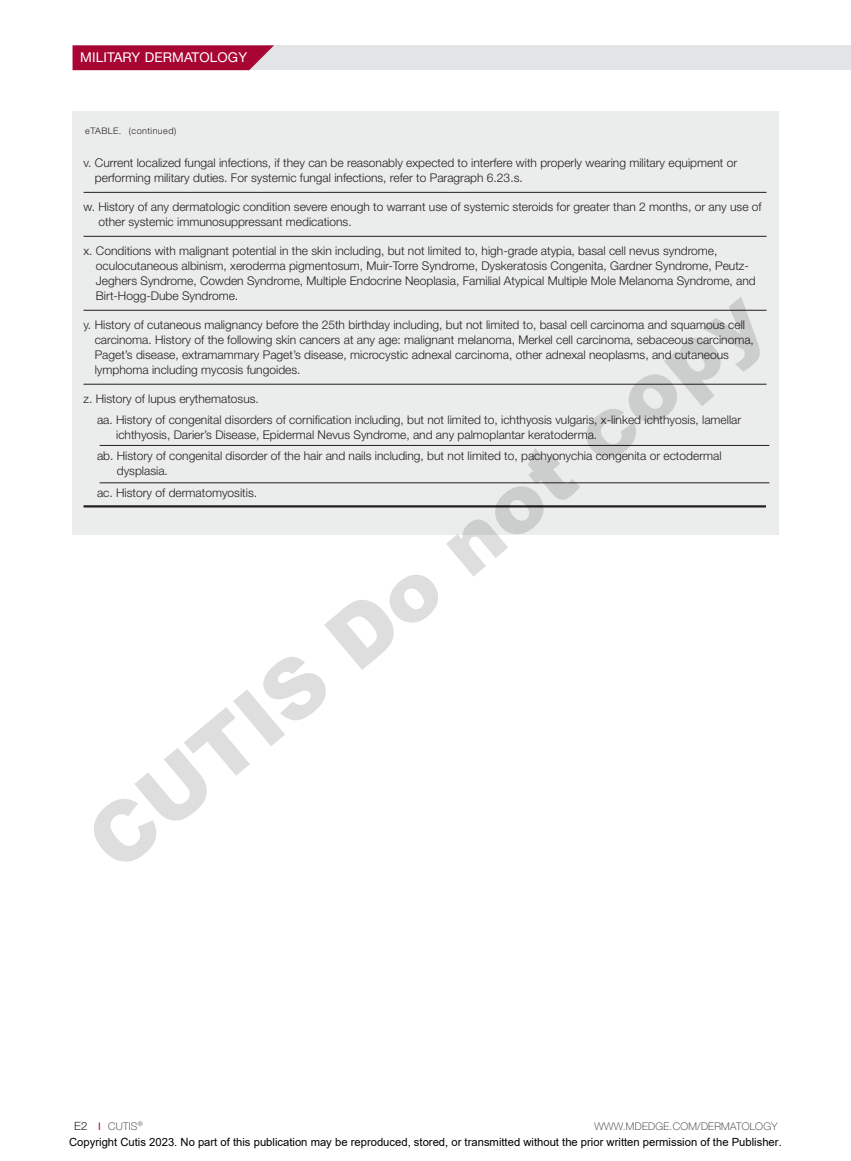
<style>
.page{position:relative;width:851px;height:1161px;background:#fff}
.page>*{position:absolute;margin:0;border:0;box-sizing:border-box;transform-origin:0 0}
.t1{font:900 82.5px "Arial";color:rgb(0 0 0/.13)}
.t2{font:13.5px "Helvetica Neue LT Std";letter-spacing:.01em;color:#fff}
.t3{font:300 12px/15px "Helvetica Neue LT Std";color:#231f20}
.t4{font:11.25px "Arial";color:#000}
.t5{font:100 10.5px "Helvetica Neue LT Std";letter-spacing:.025em;color:#231f20}
.t6{font:300 9px "Helvetica Neue LT Std";letter-spacing:.05em;color:#231f20}
.t7{font:100 6.3px "Helvetica Neue LT Std";color:#231f20}
.s1{font-weight:300;font-size:11.4px}
.s2{font-weight:400;color:#a90533}
</style>
<div class="page">
<div style="left:75px;top:45px;width:775px;height:25px;background:#e3e4e5"></div>
<svg style="left:72px;top:45px;width:202px;height:25px;background:#ad1640"></svg>
<div style="left:72px;top:111px;width:706px;height:423px;background:#ebecec"></div>
<hr style="left:83px;top:236px;width:683px;height:1px;background:#231f20">
<hr style="left:83px;top:310px;width:683px;height:1px;background:#231f20">
<hr style="left:83px;top:384px;width:683px;height:1px;background:#231f20">
<hr style="left:83px;top:192px;width:683px;height:1px;background:#231f20">
<hr style="left:83px;top:505px;width:683px;height:3px;background:#231f20">
<hr style="left:100px;top:445px;width:669px;height:1px;background:#231f20">
<hr style="left:100px;top:483px;width:669px;height:1px;background:#231f20">
<p class="t2" style="left:80px;top:49px;width:168px">MILITARY DERMATOLOGY</p>
<p class="t6" style="left:85px;top:126px;width:92px">eTABLE. (continued)</p>
<p class="t3" style="left:95px;top:155px;width:643px;text-indent:-11px">v. Current localized fungal infections, if they can be reasonably expected to interfere with properly wearing military equipment or performing military duties. For systemic fungal infections, refer to Paragraph 6.23.s.</p>
<p class="t3" style="left:98px;top:199px;width:664px;text-indent:-15px">w. History of any dermatologic condition severe enough to warrant use of systemic steroids for greater than 2 months, or any use of other systemic immunosuppressant medications.</p>
<p class="t3" style="left:96px;top:243px;width:661px;text-indent:-12px">x. Conditions with malignant potential in the skin including, but not limited to, high-grade atypia, basal cell nevus syndrome, oculocutaneous albinism, xeroderma pigmentosum, Muir-Torre Syndrome, Dyskeratosis Congenita, Gardner Syndrome, Peutz-Jeghers Syndrome, Cowden Syndrome, Multiple Endocrine Neoplasia, Familial Atypical Multiple Mole Melanoma Syndrome, and Birt-Hogg-Dube Syndrome.</p>
<p class="t3" style="left:95px;top:317px;width:660px;text-indent:-11px">y. History of cutaneous malignancy before the 25th birthday including, but not limited to, basal cell carcinoma and squamous cell carcinoma. History of the following skin cancers at any age: malignant melanoma, Merkel cell carcinoma, sebaceous carcinoma, Paget’s disease, extramammary Paget’s disease, microcystic adnexal carcinoma, other adnexal neoplasms, and cutaneous lymphoma including mycosis fungoides.</p>
<p class="t3" style="left:97px;top:388px;width:645px;line-height:21.3px;text-indent:-14px">z. History of lupus erythematosus.<br>aa. History of congenital disorders of cornification including, but not limited to, ichthyosis vulgaris, x-linked ichthyosis, lamellar</p>
<p class="t3" style="left:97px;top:424px;width:626px;line-height:21.3px;text-indent:19px">ichthyosis, Darier’s Disease, Epidermal Nevus Syndrome, and any palmoplantar keratoderma.<br>ab. History of congenital disorder of the hair and nails including, but not limited to, pachyonychia congenita or ectodermal</p>
<p class="t3" style="left:97px;top:460px;width:162px;line-height:21.3px;text-indent:20px">dysplasia.<br>ac. History of dermatomyositis.</p>
<h1 class="t1" style="left:61px;top:806px;width:850px;rotate:-40deg">CUTIS Do not copy</h1>
<p class="t7" style="left:138px;top:1120px;width:7px">®</p>
<p class="t5" style="left:74px;top:1120px;width:65px"><span class="s1">E2</span> <span class="s2">I</span> CUTIS</p>
<p class="t5" style="left:594px;top:1120px;width:184px">WWW.MDEDGE.COM/DERMATOLOGY</p>
<p class="t4" style="left:69px;top:1134px;width:714px">Copyright Cutis 2023. No part of this publication may be reproduced, stored, or transmitted without the prior written permission of the Publisher.</p>
</div>
